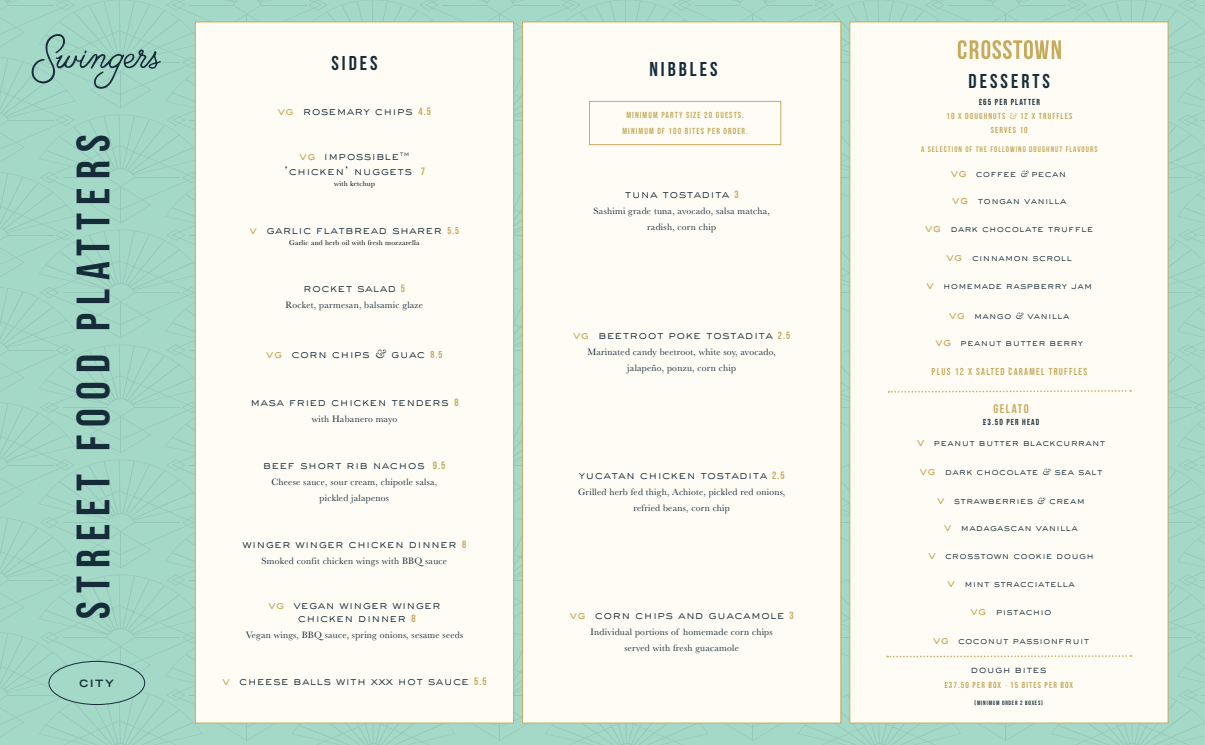
<style>
.page{position:relative;width:1205px;height:745px;background:#fff}
.page>*{position:absolute;margin:0;border:0;box-sizing:border-box;transform-origin:0 0}
.t1{font:46.75px "Bebas Neue";letter-spacing:.175em;color:#162d39}
.t2{font:700 20px "Bebas Neue";letter-spacing:.15em;color:#162d39}
.t3{font:700 12.5px "Bebas Neue";letter-spacing:.125em;color:#c7aa5c}
.t4{font:11.25px/15px "Sackers Gothic Light AT";letter-spacing:.025em;color:#162d39;text-align:center}
.t5{font:10.12px "Bebas Neue";letter-spacing:.125em;color:#c7aa5c}
.t6{font:10px "Sackers Gothic Light AT";letter-spacing:.025em;color:#162d39}
.t7{font:700 expanded 10px "Trade Gothic LH";color:#162d39}
.t8{font:9.62px/16px "Baskerville";letter-spacing:.025em;color:#162d39;text-align:center}
.t9{font:9.38px "Sackers Gothic Light AT";letter-spacing:.025em;color:#162d39}
.t10{font:8.75px/13.8px "Bebas Neue";letter-spacing:.125em;color:#c7aa5c;text-align:center}
.t11{font:8.75px "Bebas Neue";letter-spacing:.125em;color:#c6a85c}
.t12{font:8.75px "Bebas Neue";letter-spacing:.125em;color:#1a353e}
.t13{font:700 8.12px "Bebas Neue";letter-spacing:.125em;color:#c7aa5c}
.t14{font:7.5px "Baskerville";letter-spacing:.025em;color:#000}
.t15{font:6.25px "Bebas Neue";letter-spacing:.125em;color:#1a343d}
.s1{font-family:"Sackers Gothic Medium AT";color:#c7aa5c}
.s2{font-family:"Bebas Neue";font-weight:700;font-size:10.5px;color:#c7aa5c}
.s3{font-family:"Bebas Neue";font-weight:700;font-size:10px;color:#c7aa5c}
.s4{font-family:"Baskerville";font-style:italic;font-size:12.5px}
.s5{color:#162d39}
.s6{font-family:"Adobe Caslon Pro";font-style:italic}
.s7{font-family:"Sackers Gothic Medium AT";font-size:11.25px;color:#c7aa5c}
.s8{font-family:"Baskerville";font-style:italic}
</style>
<div class="page">
<div style="left:0;top:0;width:1204px;height:744px;background:#a4d8c7"></div>
<svg style="left:31px;top:33px;width:130px;height:56px"></svg>
<div style="left:195px;top:22px;width:319px;height:701px;background:#fffcf5;border:1px solid #c7aa5c"></div>
<div style="left:522px;top:22px;width:319px;height:701px;background:#fffcf5;border:1px solid #c7aa5c"></div>
<div style="left:849px;top:22px;width:319px;height:701px;background:#fffcf5;border:1px solid #c7aa5c"></div>
<div style="left:49px;top:660px;width:96px;height:44px;border:1px solid #162d39;border-radius:50%"></div>
<svg style="left:888px;top:390px;width:243px;height:3px"></svg>
<svg style="left:958px;top:40px;width:103px;height:19px"></svg>
<svg style="left:887px;top:655px;width:244px;height:2px"></svg>
<div style="left:589px;top:101px;width:192px;height:44px;border:1px solid #c7aa5c"></div>
<h1 class="t1" style="left:67px;top:618px;width:485px;rotate:-90deg">STREET FOOD PLATTERS</h1>
<p class="t7" style="left:80px;top:676px;width:36px">CITY</p>
<h2 class="t2" style="left:331px;top:52px;width:48px">SIDES</h2>
<p class="t4" style="left:278px;top:103px;width:155px"><span class="s1">vg</span> rosemary chips <span class="s2">4.5</span></p>
<p class="t4" style="left:284px;top:148px;width:143px"><span class="s1">vg</span> impossible<sup>tm </sup>‘chicken’ nuggets <span class="s2">7</span></p>
<p class="t14" style="left:334px;top:179px;width:42px">with ketchup</p>
<p class="t4" style="left:249px;top:221px;width:211px"><span class="s1">v</span> garlic flatbread sharer <span class="s3">5.5</span></p>
<p class="t14" style="left:289px;top:237px;width:132px">Garlic and herb oil with fresh mozzarella</p>
<p class="t4" style="left:304px;top:280px;width:103px">rocket salad <span class="s2">5</span></p>
<p class="t8" style="left:286px;top:297px;width:139px">Rocket, parmesan, balsamic glaze</p>
<p class="t4" style="left:266px;top:346px;width:177px"><span class="s1">vg</span> corn chips <span class="s4">&amp;</span> guac <span class="s3">8.5</span></p>
<p class="t4" style="left:251px;top:393px;width:209px">masa fried chicken tenders <span class="s2">8</span></p>
<p class="t8" style="left:312px;top:410px;width:87px">with Habanero mayo</p>
<p class="t4" style="left:263px;top:457px;width:184px">beef short rib nachos <span class="s2">9.5</span></p>
<p class="t8" style="left:271px;top:474px;width:167px">Cheese sauce, sour cream, chipotle salsa, pickled jalapenos</p>
<p class="t4" style="left:242px;top:536px;width:225px">winger winger chicken dinner <span class="s2">8</span></p>
<p class="t8" style="left:261px;top:553px;width:187px">Smoked confit chicken wings with BBQ sauce</p>
<p class="t4" style="left:268px;top:597px;width:174px;line-height:13.2px"><span class="s1">vg</span> vegan winger winger chicken dinner <span class="s2">8</span></p>
<p class="t8" style="left:246px;top:627px;width:219px">Vegan wings, BBQ sauce, spring onions, sesame seeds</p>
<p class="t4" style="left:222px;top:673px;width:266px"><span class="s1">v</span> cheese balls with xxx hot sauce <span class="s2">5.5</span></p>
<h2 class="t2" style="left:649px;top:58px;width:70px">NIBBLES</h2>
<p class="t10" style="left:622px;top:107px;width:127px;line-height:15.9px">MINIMUM PARTY SIZE 20 GUESTS.<br>MINIMUM OF 100 BITES PER ORDER.</p>
<p class="t4" style="left:625px;top:186px;width:115px">tuna tostadita <span class="s2">3</span></p>
<p class="t8" style="left:593px;top:203px;width:178px">Sashimi grade tuna, avocado, salsa matcha, radish, corn chip</p>
<p class="t4" style="left:573px;top:326px;width:219px"><span class="s1">vg</span> beetroot poke tostadita <span class="s2">2.5</span></p>
<p class="t8" style="left:587px;top:343px;width:190px">Marinated candy beetroot, white soy, avocado, jalapeño, ponzu, corn chip</p>
<p class="t4" style="left:579px;top:466px;width:207px">yucatan chicken tostadita <span class="s2">2.5</span></p>
<p class="t8" style="left:578px;top:483px;width:209px">Grilled herb fed thigh, Achiote, pickled red onions, refried beans, corn chip</p>
<p class="t4" style="left:570px;top:606px;width:225px"><span class="s1">vg</span> corn chips and guacamole <span class="s2">3</span></p>
<p class="t8" style="left:590px;top:623px;width:184px">Individual portions of homemade corn chips served with fresh guacamole</p>
<h2 class="t2" style="left:968px;top:70px;width:83px">DESSERTS</h2>
<p class="t10" style="left:946px;top:95px;width:127px"><span class="s5">£65 PER PLATTER<br></span>10 X DOUGHNUTS <span class="s6">&amp;</span> 12 X TRUFFLES<br>SERVES 10</p>
<p class="t13" style="left:921px;top:145px;width:178px">A SELECTION OF THE FOLLOWING DOUGHNUT FLAVOURS</p>
<p class="t9" style="left:950px;top:167px;width:117px"><span class="s7">vg</span> coffee <span class="s8">&amp;</span> pecan</p>
<p class="t9" style="left:952px;top:194px;width:116px"><span class="s7">vg</span> tongan vanilla</p>
<p class="t9" style="left:925px;top:222px;width:170px"><span class="s7">vg</span> dark chocolate truffle</p>
<p class="t9" style="left:946px;top:251px;width:127px"><span class="s7">vg</span> cinnamon scroll</p>
<p class="t9" style="left:926px;top:279px;width:167px"><span class="s7">v</span> homemade raspberry jam</p>
<p class="t9" style="left:949px;top:309px;width:122px"><span class="s7">vg</span> mango <span class="s8">&amp;</span> vanilla</p>
<p class="t9" style="left:935px;top:336px;width:149px"><span class="s7">vg</span> peanut butter berry</p>
<p class="t5" style="left:931px;top:365px;width:157px">PLUS 12 X SALTED CARAMEL TRUFFLES</p>
<p class="t13" style="left:1008px;top:360px;width:3px">.</p>
<p class="t3" style="left:993px;top:401px;width:37px">GELATO</p>
<p class="t12" style="left:983px;top:417px;width:58px">£3.50 PER HEAD</p>
<p class="t9" style="left:917px;top:436px;width:190px"><span class="s7">v</span> peanut butter blackcurrant</p>
<p class="t9" style="left:919px;top:465px;width:184px"><span class="s7">vg</span> dark chocolate <span class="s8">&amp;</span> sea salt</p>
<p class="t9" style="left:937px;top:493px;width:149px"><span class="s7">v</span> strawberries <span class="s8">&amp;</span> cream</p>
<p class="t9" style="left:944px;top:521px;width:135px"><span class="s7">v</span> madagascan vanilla</p>
<p class="t9" style="left:928px;top:549px;width:167px"><span class="s7">v</span> crosstown cookie dough</p>
<p class="t9" style="left:947px;top:576px;width:129px"><span class="s7">v</span> mint stracciatella</p>
<p class="t9" style="left:970px;top:605px;width:83px"><span class="s7">vg</span> pistachio</p>
<p class="t9" style="left:933px;top:634px;width:158px"><span class="s7">vg</span> coconut passionfruit</p>
<p class="t6" style="left:971px;top:662px;width:77px">dough bites</p>
<p class="t11" style="left:944px;top:679px;width:130px">£37.50 PER BOX <span class="s8">-</span> 15 BITES PER BOX</p>
<p class="t15" style="left:974px;top:698px;width:70px">(MINIMUM ORDER 2 BOXES)</p>
</div>
